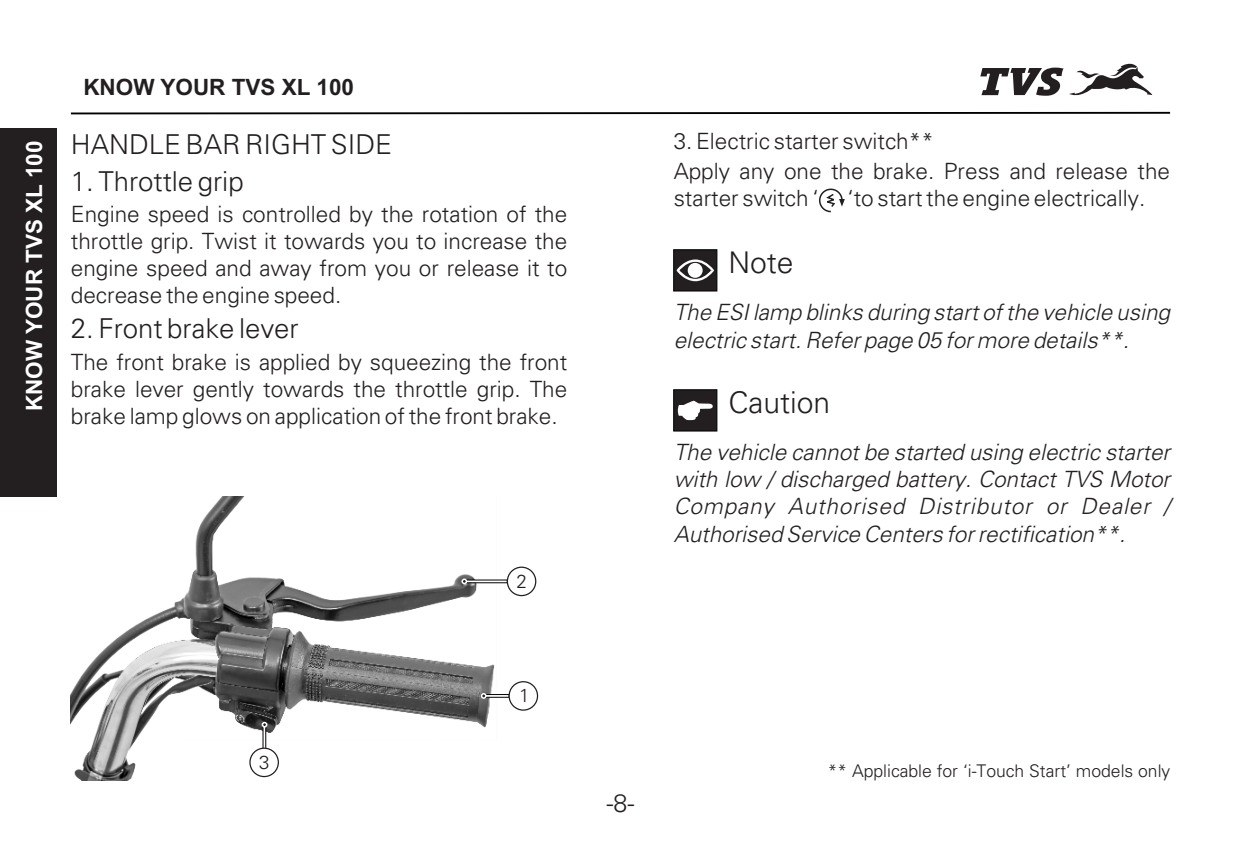
<style>
.page{position:relative;width:1241px;height:851px;background:#fff}
.page>*{position:absolute;margin:0;border:0;box-sizing:border-box;transform-origin:0 0}
.t1{font:300 30px "Univers";color:#231f20}
.t2{font:300 27.5px "Univers";color:#231f20}
.t3{font:300 25px "Univers";color:#231f20}
.t4{font:300 22.5px/27.2px "Univers";color:#231f20;text-align:justify}
.t5{font:italic 300 22.5px/27.2px "Univers";color:#231f20}
.t6{font:22.5px "Arial";color:#231f20}
.t7{font:22.5px "Arial";color:#fff}
.t8{font:300 18.75px "Univers";color:#231f20}
.t9{font:300 17.5px "Univers";color:#231f20}
</style>
<div class="page">
<hr style="left:71px;top:112px;width:1098px;height:2px;background:#000">
<svg style="left:980px;top:64px;width:172px;height:32px"></svg>
<div style="left:0;top:128px;width:57px;height:368px;background:#231f20"></div>
<img style="left:71px;top:496px;width:426px;height:284px">
<div style="left:483px;top:694px;width:26px;height:3px;background:#fff;border:1px solid #000"></div>
<svg style="left:262px;top:727px;width:4px;height:20px"></svg>
<svg style="left:467px;top:579px;width:39px;height:4px"></svg>
<svg style="left:481px;top:693px;width:5px;height:5px"></svg>
<svg style="left:262px;top:721px;width:5px;height:6px"></svg>
<svg style="left:461px;top:578px;width:6px;height:6px"></svg>
<div style="left:506px;top:566px;width:30px;height:30px;background:#fff;border:1px solid #231f20;border-radius:50%"></div>
<div style="left:508px;top:681px;width:30px;height:29px;background:#fff;border:1px solid #231f20;border-radius:50%"></div>
<div style="left:249px;top:747px;width:30px;height:30px;background:#fff;border:1px solid #231f20;border-radius:50%"></div>
<svg style="left:819px;top:188px;width:25px;height:24px"></svg>
<svg style="left:673px;top:249px;width:44px;height:42px"></svg>
<svg style="left:673px;top:389px;width:44px;height:42px"></svg>
<p class="t6" style="left:83px;top:79px;width:272px">KNOW YOUR TVS XL 100</p>
<p class="t7" style="left:26px;top:411px;width:272px;rotate:-90deg">KNOW YOUR TVS XL 100</p>
<p class="t2" style="left:71px;top:134px;width:322px">HANDLE BAR RIGHT SIDE</p>
<p class="t2" style="left:71px;top:171px;width:174px">1. Throttle grip</p>
<p class="t4" style="left:71px;top:202px;width:498px">Engine speed is controlled by the rotation of the throttle grip. Twist it towards you to increase the engine speed and away from you or release it to decrease the engine speed.</p>
<p class="t2" style="left:71px;top:318px;width:229px">2. Front brake lever</p>
<p class="t4" style="left:71px;top:350px;width:498px">The front brake is applied by squeezing the front brake lever gently towards the throttle grip. The brake lamp glows on application of the front brake.</p>
<p class="t8" style="left:516px;top:574px;width:12px">2</p>
<p class="t4" style="left:673px;top:128px;width:498px;line-height:29.8px">3. Electric starter switch**<br>Apply any one the brake. Press and release the</p>
<p class="t4" style="left:673px;top:187px;width:146px">starter switch ‘</p>
<p class="t4" style="left:847px;top:187px;width:299px">‘to start the engine electrically.</p>
<h1 class="t1" style="left:728px;top:251px;width:67px">Note</h1>
<p class="t5" style="left:673px;top:301px;width:498px">The ESI lamp blinks during start of the vehicle using electric start. Refer page 05 for more details**.</p>
<h1 class="t1" style="left:728px;top:391px;width:103px">Caution</h1>
<p class="t5" style="left:673px;top:440px;width:498px;text-align:justify">The vehicle cannot be started using electric starter with low / discharged battery. Contact TVS Motor Company Authorised Distributor or Dealer / Authorised Service Centers for rectification**.</p>
<p class="t8" style="left:259px;top:755px;width:12px">3</p>
<p class="t8" style="left:519px;top:688px;width:12px">1</p>
<p class="t3" style="left:606px;top:793px;width:29px">-8-</p>
<p class="t9" style="left:827px;top:763px;width:344px">** Applicable for ‘i-Touch Start’ models only</p>
</div>
